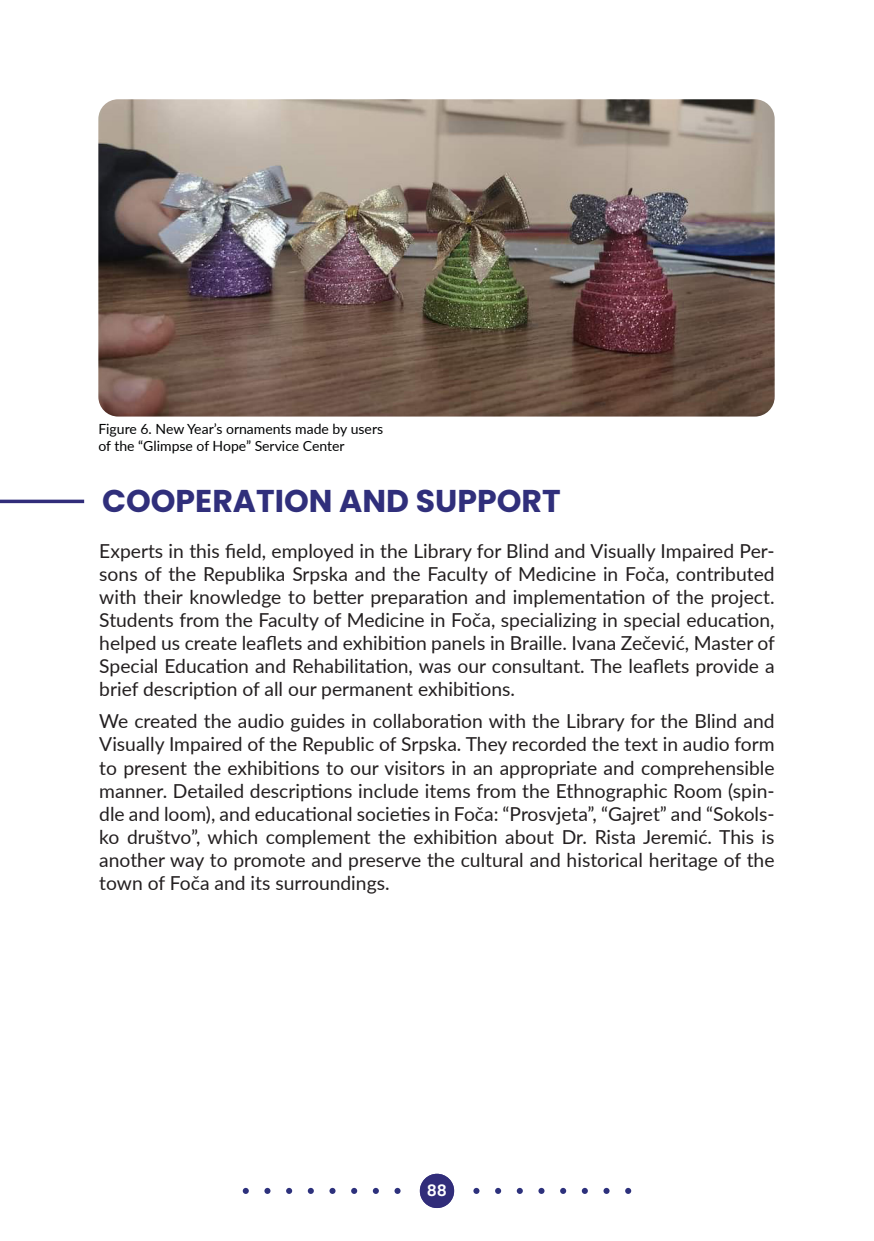
<style>
.page{position:relative;width:874px;height:1241px;background:#fff}
.page>*{position:absolute;margin:0;border:0;box-sizing:border-box;transform-origin:0 0}
.t1{font:700 31.5px "Poppins";color:#302f7b}
.REGULAR_TEXT{font:19.25px/23.1px "Lato";color:#231f20;text-align:justify}
.t2{font:600 15.75px "Poppins";color:#fff}
.REGULAR_TEXT-2{font:14px "Lato";color:#020304}
.s1{font-size:21px}
</style>
<div class="page">
<svg style="left:243px;top:1187px;width:6px;height:6px"></svg>
<svg style="left:264px;top:1187px;width:6px;height:6px"></svg>
<svg style="left:286px;top:1187px;width:6px;height:6px"></svg>
<svg style="left:307px;top:1187px;width:7px;height:6px"></svg>
<svg style="left:329px;top:1187px;width:6px;height:6px"></svg>
<svg style="left:351px;top:1187px;width:6px;height:6px"></svg>
<svg style="left:372px;top:1187px;width:6px;height:6px"></svg>
<svg style="left:394px;top:1187px;width:6px;height:6px"></svg>
<svg style="left:473px;top:1187px;width:6px;height:6px"></svg>
<svg style="left:495px;top:1187px;width:6px;height:6px"></svg>
<svg style="left:516px;top:1187px;width:6px;height:6px"></svg>
<svg style="left:538px;top:1187px;width:6px;height:6px"></svg>
<svg style="left:560px;top:1187px;width:6px;height:6px"></svg>
<svg style="left:581px;top:1187px;width:6px;height:6px"></svg>
<svg style="left:603px;top:1187px;width:6px;height:6px"></svg>
<svg style="left:625px;top:1187px;width:6px;height:6px"></svg>
<div style="left:419px;top:1173px;width:35px;height:34px;background:#312d7a;border-radius:50%"></div>
<img style="left:98px;top:99px;width:676px;height:317px">
<svg style="left:0;top:499px;width:84px;height:4px"></svg>
<p class="REGULAR_TEXT-2" style="left:98px;top:419px;width:286px">Figure 6. New Year’s ornaments made by users</p>
<p class="REGULAR_TEXT-2" style="left:98px;top:436px;width:248px">of the “Glimpse of Hope” Service Center</p>
<p class="t1" style="left:102px;top:482px;width:460px">COOPERATION AND SUPPORT</p>
<p class="REGULAR_TEXT" style="left:99px;top:538px;width:676px">Experts in this field, employed in the Library for Blind and Visually Impaired Per&shy;sons of the Republika Srpska and the Faculty of Medicine in Foča, contributed with their knowledge to better preparation and implementation of the project.<br>Students from the Faculty of Medicine in Foča, specializing in special education, helped us create leaflets and exhibition panels in Braille. Ivana Zečević, Master of Special Education and Rehabilitation, was our consultant. The leaflets provide a brief description of all our permanent exhibitions.</p>
<p class="REGULAR_TEXT" style="left:99px;top:708px;width:676px">We created the audio guides in collaboration with the Library for the Blind and Visually Impaired of the Republic of Srpska. They recorded the text in audio form to present the exhibitions to our visitors in an appropriate and comprehensible manner. Detailed descriptions include items from the Ethnographic Room (spin&shy;dle and loom), and educational societies in Foča: “Prosvjeta”, “Gajret” and “Sokols&shy;ko društvo”, which complement the exhibition about Dr. Rista Jeremić. This is another way to promote and preserve the cultural and historical heritage of the town of Foča and its surroundings.</p>
<p class="t2" style="left:426px;top:1180px;width:22px">8 8<span class="s1">1</span></p>
</div>
